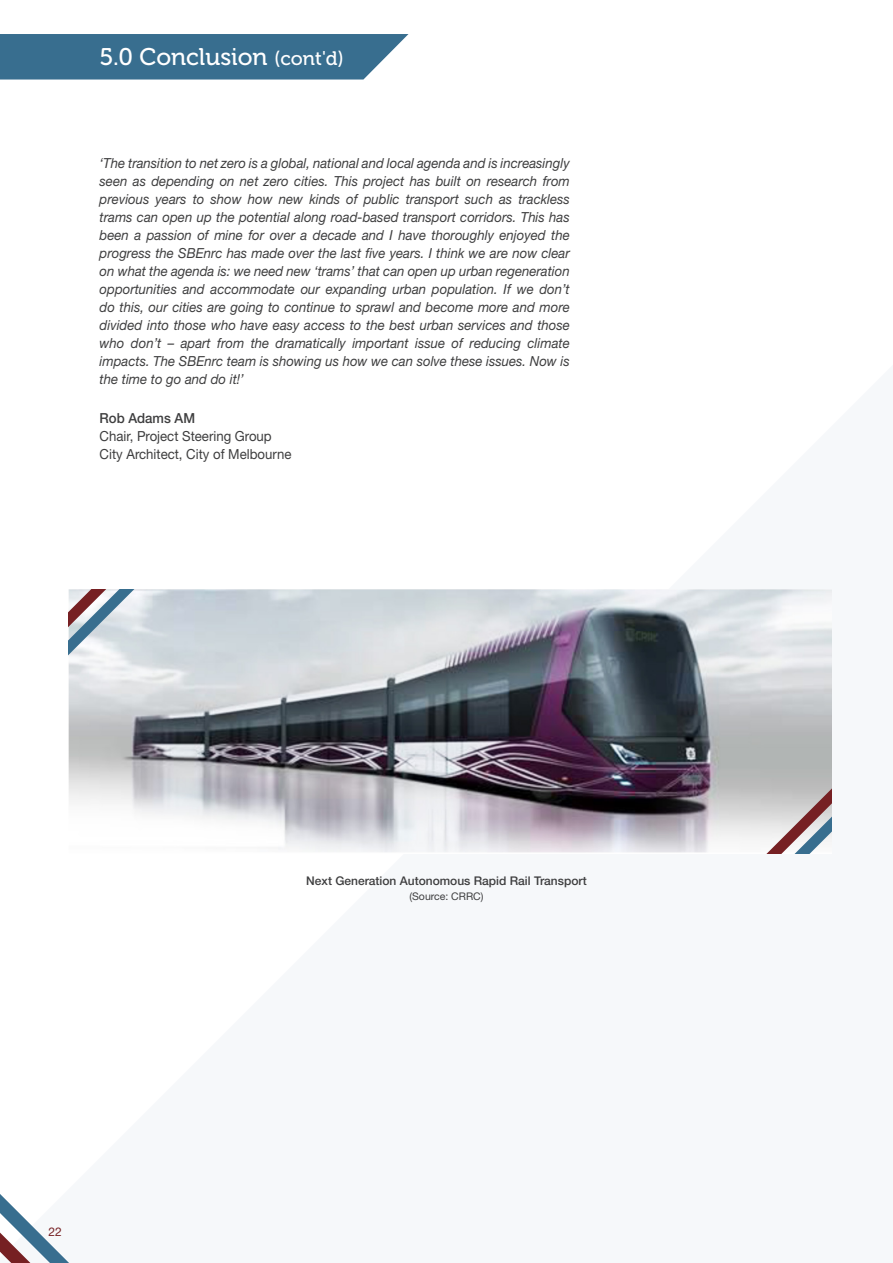
<style>
.page{position:relative;width:893px;height:1263px;background:#fff}
.page>*{position:absolute;margin:0;border:0;box-sizing:border-box;transform-origin:0 0}
.t1{font:24px "Museo 500";color:#fff}
.t2{font:italic 13.8px/18px "Helvetica Neue LT Std";color:#3e3e3f;text-align:justify;scale:.95 1}
.t3{font:13.8px "Helvetica Neue LT Std";color:#3e3e3f;scale:.95 1}
.t4{font:500 13.8px "Helvetica Neue LT Std";color:#3e3e3f;scale:.95 1}
.t5{font:500 12px "Helvetica Neue LT Std";color:#3e3e3f}
.t6{font:12px "Helvetica Neue LT Std";color:#762023}
.t7{font:10.5px "Helvetica Neue LT Std";color:#3e3e3f}
.s1{font-size:19.5px}
</style>
<div class="page">
<svg style="left:0;top:1194px;width:69px;height:69px"></svg>
<svg style="left:0;top:34px;width:408px;height:46px;background:#447695"></svg>
<img style="left:69px;top:590px;width:763px;height:263px">
<svg style="left:757px;top:786px;width:75px;height:67px"></svg>
<svg style="left:69px;top:590px;width:74px;height:67px"></svg>
<p class="t1" style="left:100px;top:44px;width:246px">5.0 Conclusion <span class="s1">(cont'd)</span></p>
<p class="t2" style="left:100px;top:154px;width:496px">‘The transition to net zero is a global, national and local agenda and is increasingly seen as depending on net zero cities. This project has built on research from previous years to show how new kinds of public transport such as trackless trams can open up the potential along road-based transport corridors. This has been a passion of mine for over a decade and I have thoroughly enjoyed the progress the SBEnrc has made over the last five years. I think we are now clear on what the agenda is: we need new ‘trams’ that can open up urban regeneration opportunities and accommodate our expanding urban population. If we don’t do this, our cities are going to continue to sprawl and become more and more divided into those who have easy access to the best urban services and those who don’t – apart from the dramatically important issue of reducing climate impacts. The SBEnrc team is showing us how we can solve these issues. Now is the time to go and do it!’</p>
<p class="t4" style="left:100px;top:410px;width:102px">Rob Adams AM</p>
<p class="t3" style="left:100px;top:428px;width:183px">Chair, Project Steering Group</p>
<p class="t3" style="left:100px;top:446px;width:203px">City Architect, City of Melbourne</p>
<p class="t6" style="left:48px;top:1224px;width:15px">22</p>
<p class="t5" style="left:306px;top:874px;width:282px">Next Generation Autonomous Rapid Rail Transport</p>
<p class="t7" style="left:409px;top:890px;width:76px">(Source: CRRC)</p>
</div>
